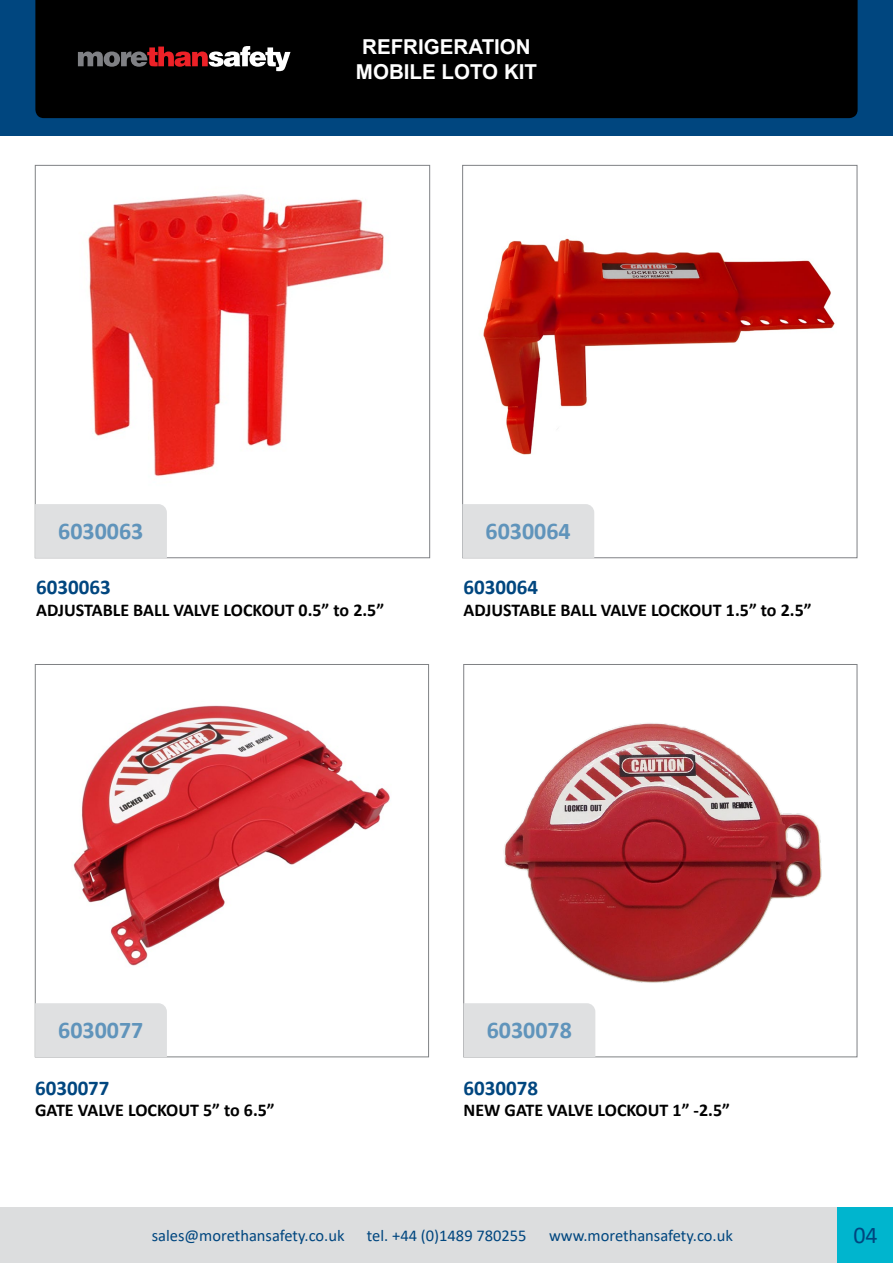
<style>
.page{position:relative;width:893px;height:1263px;background:#fff}
.page>*{position:absolute;margin:0;border:0;box-sizing:border-box;transform-origin:0 0}
.t1{font:700 24px "Calibri";color:#6094bb}
.t2{font:24px "Calibri";color:#00467f}
.t3{font:700 21px "Calibri";color:#00467f}
.t4{font:700 20.55px/24.6px "Arial";color:#fff;text-align:center}
.t5{font:700 18px "Calibri";color:#000}
.t6{font:16.5px "Calibri";color:#00467f}
</style>
<div class="page">
<div style="left:0;top:1208px;width:893px;height:55px;background:#dcddde"></div>
<div style="left:838px;top:1208px;width:55px;height:55px;background:#00b5ce"></div>
<div style="left:0;top:0;width:893px;height:136px;background:#00467f"></div>
<div style="left:35px;top:0;width:823px;height:118px;background:#000"></div>
<svg style="left:78px;top:46px;width:213px;height:25px;background:#5d4244"></svg>
<img style="left:483px;top:238px;width:352px;height:217px">
<img style="left:73px;top:705px;width:317px;height:261px">
<img style="left:504px;top:723px;width:318px;height:260px">
<img style="left:87px;top:194px;width:297px;height:283px">
<div style="left:35px;top:504px;width:132px;height:54px;background:#dfe0e1"></div>
<div style="left:462px;top:504px;width:132px;height:54px;background:#dfe0e1"></div>
<div style="left:35px;top:1003px;width:132px;height:54px;background:#dfe0e1"></div>
<div style="left:464px;top:1003px;width:131px;height:54px;background:#dfe0e1"></div>
<h1 class="t1" style="left:58px;top:514px;width:87px">6030063</h1>
<p class="t4" style="left:356px;top:35px;width:183px">REFRIGERATION<br>MOBILE LOTO KIT</p>
<h1 class="t1" style="left:486px;top:514px;width:87px">6030064</h1>
<p class="t3" style="left:36px;top:573px;width:76px">6030063</p>
<p class="t5" style="left:36px;top:597px;width:350px">ADJUSTABLE BALL VALVE LOCKOUT 0.5” to 2.5”</p>
<p class="t3" style="left:464px;top:573px;width:76px">6030064</p>
<p class="t5" style="left:464px;top:597px;width:350px">ADJUSTABLE BALL VALVE LOCKOUT 1.5” to 2.5”</p>
<h1 class="t1" style="left:58px;top:1013px;width:87px">6030077</h1>
<p class="t3" style="left:35px;top:1073px;width:76px">6030077</p>
<p class="t5" style="left:35px;top:1098px;width:241px">GATE VALVE LOCKOUT 5” to 6.5”</p>
<h1 class="t1" style="left:487px;top:1013px;width:87px">6030078</h1>
<p class="t3" style="left:464px;top:1073px;width:76px">6030078</p>
<p class="t5" style="left:464px;top:1098px;width:268px">NEW GATE VALVE LOCKOUT 1” -2.5”</p>
<p class="t6" style="left:152px;top:1224px;width:194px">sales@morethansafety.co.uk</p>
<p class="t6" style="left:367px;top:1224px;width:161px">tel. +44 (0)1489 780255</p>
<p class="t6" style="left:549px;top:1224px;width:185px">www.morethansafety.co.uk</p>
<h1 class="t2" style="left:853px;top:1218px;width:26px">04</h1>
</div>
